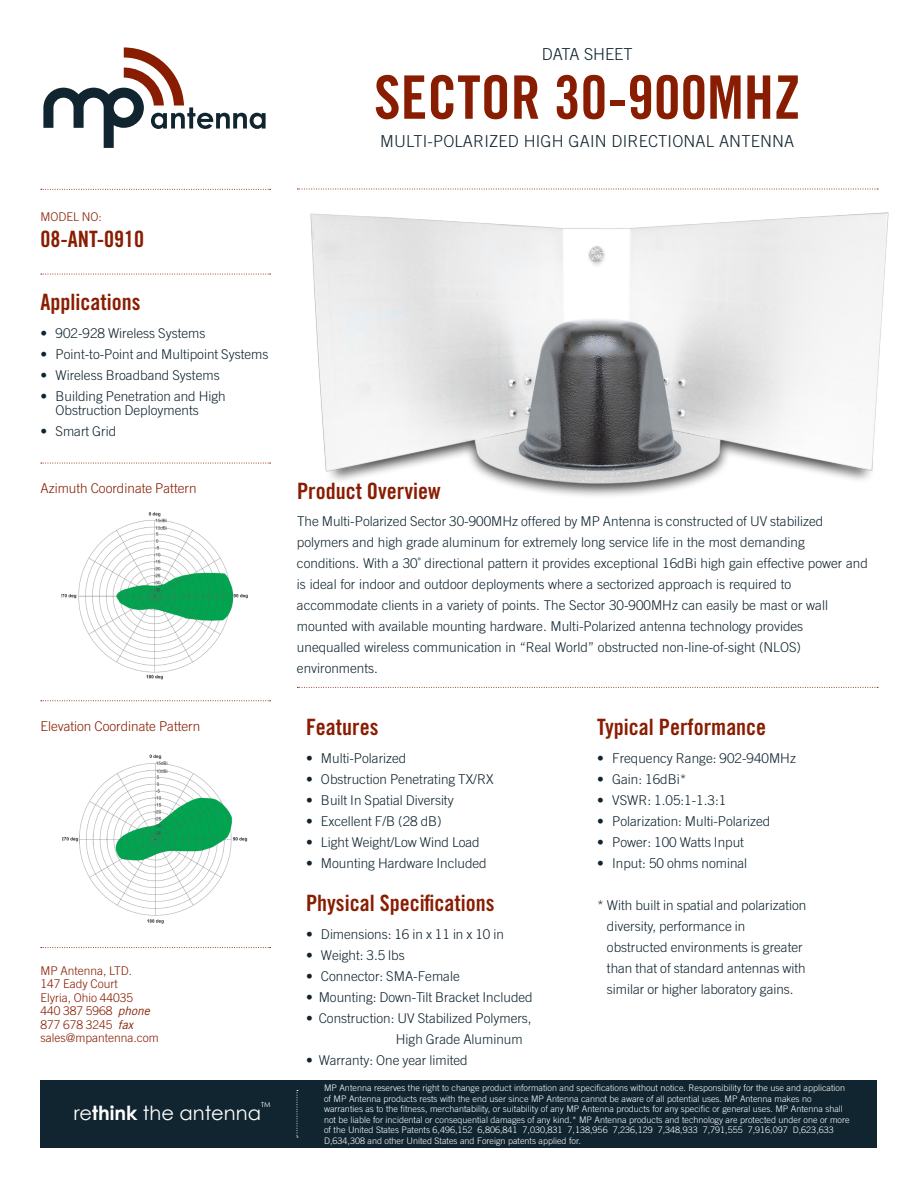
<style>
.page{position:relative;width:918px;height:1188px;background:#fff}
.page>*{position:absolute;margin:0;border:0;box-sizing:border-box;transform-origin:0 0}
.Head_Big{font:60px "Trade Gothic Bold Cond Twenty";color:#891d02}
.Subhead{font:22.5px "Trade Gothic Bold Cond Twenty";color:#891d02}
.Model_No_2{font:22.5px "Trade Gothic Bold Cond Twenty";color:#891d02}
.t1{font:19.5px "Century Gothic";color:#fff}
.Head_Small_2{font:300 16.5px "Trade Gothic";letter-spacing:.01em;color:#112530}
.Head_Small{font:300 16.5px "Trade Gothic";color:#112530}
.Text{font:300 13.5px/21px "Trade Gothic";color:#112530}
.Side_Text{font:300 13.5px "Trade Gothic";color:#891d02}
.Side_Text-2{font:300 12px "Trade Gothic";color:#891d02}
.Model_No_1{font:300 12px "Trade Gothic";color:#891d02}
.Footer_Text{font:300 9px/10.5px "Trade Gothic";color:#fff}
.t2{font:7.05px "Century Gothic";color:#fff}
.s1{font-weight:400;font-style:italic}
.s2{font-weight:700}
</style>
<div class="page">
<div style="left:40px;top:1080px;width:838px;height:68px;background:#112530"></div>
<svg style="left:41px;top:189px;width:230px;height:1px"></svg>
<svg style="left:41px;top:274px;width:230px;height:1px"></svg>
<svg style="left:41px;top:463px;width:230px;height:1px"></svg>
<svg style="left:41px;top:700px;width:230px;height:1px"></svg>
<svg style="left:41px;top:947px;width:230px;height:1px"></svg>
<svg style="left:43px;top:47px;width:223px;height:101px"></svg>
<svg style="left:297px;top:1090px;width:1px;height:48px"></svg>
<svg style="left:297px;top:687px;width:581px;height:1px"></svg>
<img style="left:297px;top:188px;width:592px;height:308px">
<img style="left:61px;top:512px;width:187px;height:168px">
<img style="left:62px;top:754px;width:186px;height:170px">
<p class="Model_No_1" style="left:40px;top:210px;width:63px">MODEL NO:</p>
<p class="Model_No_2" style="left:40px;top:225px;width:105px">08-ANT-0910</p>
<p class="Subhead" style="left:40px;top:289px;width:101px">Applications</p>
<p class="Text" style="left:40px;top:323px;width:166px">• 902-928 Wireless Systems</p>
<p class="Text" style="left:40px;top:344px;width:230px">• Point-to-Point and Multipoint Systems</p>
<p class="Text" style="left:40px;top:365px;width:181px">• Wireless Broadband Systems</p>
<p class="Text" style="left:56px;top:389px;width:172px;line-height:13.5px;text-indent:-15px">• Building Penetration and High<br>Obstruction Deployments</p>
<p class="Text" style="left:40px;top:420px;width:77px">• Smart Grid</p>
<p class="Side_Text" style="left:40px;top:481px;width:158px">Azimuth Coordinate Pattern</p>
<p class="Side_Text" style="left:40px;top:718px;width:161px">Elevation Coordinate Pattern</p>
<p class="Side_Text-2" style="left:40px;top:964px;width:93px">MP Antenna, LTD.</p>
<p class="Side_Text-2" style="left:40px;top:977px;width:79px">147 Eady Court</p>
<p class="Side_Text-2" style="left:40px;top:991px;width:94px">Elyria, Ohio 44035</p>
<p class="Side_Text-2" style="left:40px;top:1004px;width:111px">440 387 5968 <span class="s1">phone</span></p>
<p class="Side_Text-2" style="left:40px;top:1018px;width:94px">877 678 3245 <span class="s1">fax</span></p>
<p class="Side_Text-2" style="left:40px;top:1031px;width:120px">sales@mpantenna.com</p>
<p class="t2" style="left:261px;top:1101px;width:11px">TM</p>
<p class="t1" style="left:74px;top:1102px;width:189px">re<span class="s2">think</span> the antenna</p>
<p class="Head_Small" style="left:542px;top:45px;width:92px">DATA SHEET</p>
<p class="Head_Big" style="left:374px;top:61px;width:428px">SECTOR 30-900MHZ</p>
<p class="Head_Small_2" style="left:380px;top:132px;width:416px">MULTI-POLARIZED HIGH GAIN DIRECTIONAL ANTENNA</p>
<p class="Subhead" style="left:297px;top:477px;width:145px">Product Overview</p>
<p class="Text" style="left:297px;top:511px;width:572px">The Multi-Polarized Sector 30-900MHz offered by MP Antenna is constructed of UV stabilized polymers and high grade aluminum for extremely long service life in the most demanding conditions. With a 30˚ directional pattern it provides exceptional 16dBi high gain effective power and is ideal for indoor and outdoor deployments where a sectorized approach is required to accommodate clients in a variety of points. The Sector 30-900MHz can easily be mast or wall mounted with available mounting hardware. Multi-Polarized antenna technology provides unequalled wireless communication in “Real World” obstructed non-line-of-sight (NLOS) environments.</p>
<p class="Subhead" style="left:306px;top:713px;width:74px">Features</p>
<p class="Text" style="left:306px;top:747px;width:102px">• Multi-Polarized</p>
<p class="Text" style="left:306px;top:768px;width:189px">• Obstruction Penetrating TX/RX</p>
<p class="Text" style="left:306px;top:789px;width:149px">• Built In Spatial Diversity</p>
<p class="Text" style="left:306px;top:810px;width:137px">• Excellent F/B (28 dB)</p>
<p class="Text" style="left:306px;top:831px;width:175px">• Light Weight/Low Wind Load</p>
<p class="Text" style="left:306px;top:852px;width:182px">• Mounting Hardware Included</p>
<p class="Subhead" style="left:306px;top:889px;width:190px">Physical Specifications</p>
<p class="Text" style="left:306px;top:923px;width:200px">• Dimensions: 16 in x 11 in x 10 in</p>
<p class="Text" style="left:306px;top:944px;width:100px">• Weight: 3.5 lbs</p>
<p class="Text" style="left:306px;top:965px;width:155px">• Connector: SMA-Female</p>
<p class="Text" style="left:306px;top:986px;width:228px">• Mounting: Down-Tilt Bracket Included</p>
<p class="Text" style="left:306px;top:1007px;width:227px">• Construction: UV Stabilized Polymers,</p>
<p class="Text" style="left:396px;top:1028px;width:128px">High Grade Aluminum</p>
<p class="Text" style="left:306px;top:1049px;width:163px">• Warranty: One year limited</p>
<p class="Subhead" style="left:597px;top:713px;width:171px">Typical Performance</p>
<p class="Text" style="left:597px;top:747px;width:200px">• Frequency Range: 902-940MHz</p>
<p class="Text" style="left:597px;top:768px;width:91px">• Gain: 16dBi*</p>
<p class="Text" style="left:597px;top:789px;width:131px">• VSWR: 1.05:1-1.3:1</p>
<p class="Text" style="left:597px;top:810px;width:175px">• Polarization: Multi-Polarized</p>
<p class="Text" style="left:597px;top:831px;width:148px">• Power: 100 Watts Input</p>
<p class="Text" style="left:597px;top:852px;width:152px">• Input: 50 ohms nominal</p>
<p class="Text" style="left:607px;top:894px;width:201px;text-indent:-10px">* With built in spatial and polarization diversity, performance in obstructed environments is greater than that of standard antennas with similar or higher laboratory gains.</p>
<p class="Footer_Text" style="left:324px;top:1082px;width:527px">MP Antenna reserves the right to change product information and specifications without notice. Responsibility for the use and application of MP Antenna products rests with the end user since MP Antenna cannot be aware of all potential uses. MP Antenna makes no warranties as to the fitness, merchantability, or suitability of any MP Antenna products for any specific or general uses. MP Antenna shall not be liable for incidental or consequential damages of any kind.* MP Antenna products and technology are protected under one or more of the United States Patents 6,496,152 6,806,841 7,030,831 7,138,956 7,236,129 7,348,933 7,791,555 7,916,097 D,623,633<br>D,634,308 and other United States and Foreign patents applied for.</p>
</div>
